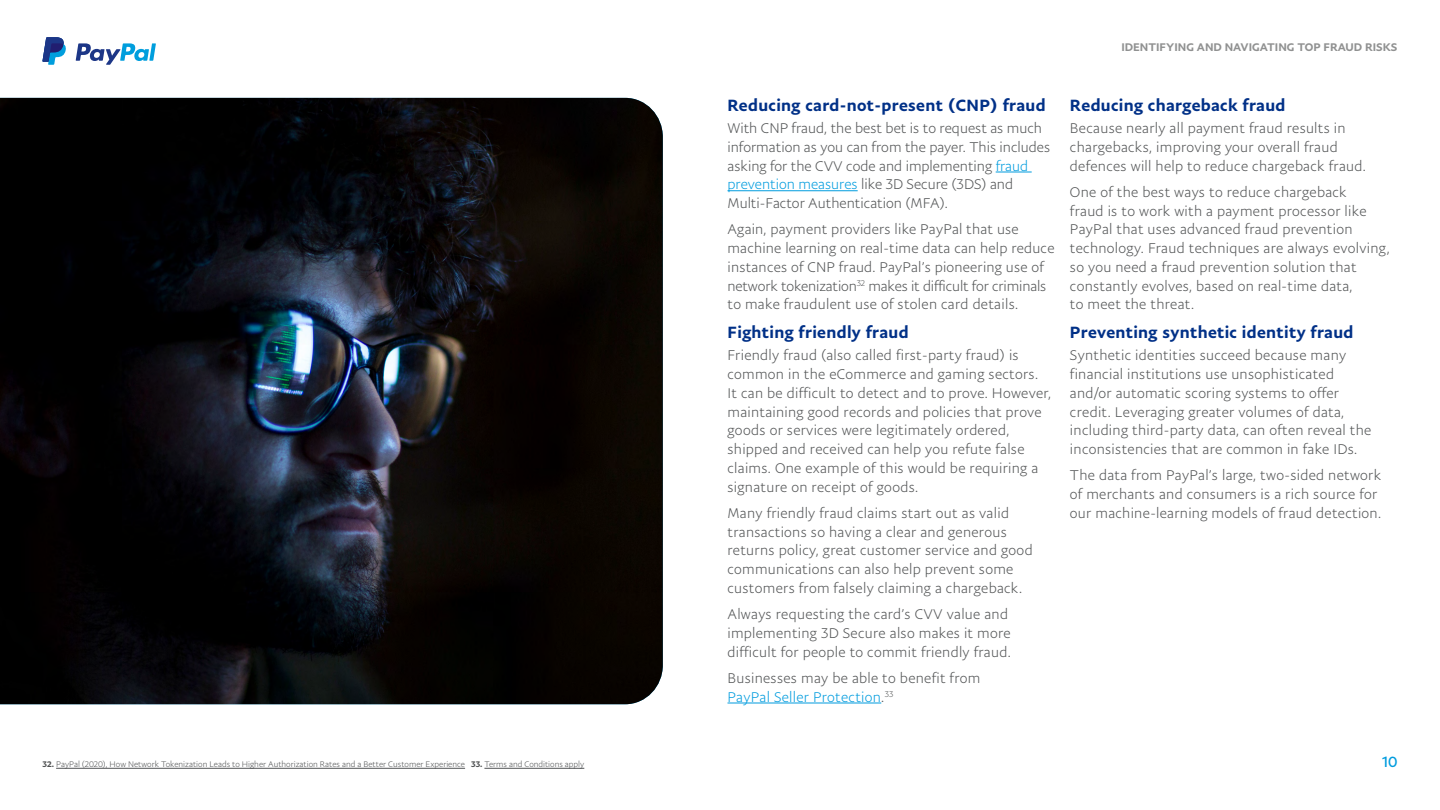
<style>
.page{position:relative;width:1440px;height:810px;background:#fff}
.page>*{position:absolute;margin:0;border:0;box-sizing:border-box;transform-origin:0 0}
.t1{font:500 16.5px "Pay Pal Sans Big";letter-spacing:.02em;color:#003087}
.t2{font:15px "Pay Pal Sans Big";color:#009cde}
.t3{font:300 14.25px/18.8px "Pay Pal Sans Big";letter-spacing:.02em;color:#515354}
.t4{font:300 14.25px/18.8px "Pay Pal Sans Big";color:#515354}
.t5{font:500 11.25px "Pay Pal Sans Big";color:#909191}
.t6{font:300 8.25px "Pay Pal Sans Big";color:#515354}
.s1{font-weight:500}
.s2{color:#009cde}
</style>
<div class="page">
<svg style="left:76px;top:43px;width:80px;height:22px"></svg>
<svg style="left:43px;top:37px;width:23px;height:28px"></svg>
<img style="left:0;top:98px;width:663px;height:606px">
<hr style="left:996px;top:172px;width:36px;height:1px;background:#009cde">
<hr style="left:728px;top:190px;width:130px;height:1px;background:#009cde">
<hr style="left:728px;top:703px;width:153px;height:1px;background:#009cde">
<hr style="left:56px;top:768px;width:409px;height:1px;background:#515354">
<hr style="left:484px;top:768px;width:100px;height:1px;background:#515354">
<p class="t6" style="left:43px;top:760px;width:543px"><span class="s1">32.</span> PayPal (2020), How Network Tokenization Leads to Higher Authorization Rates and a Better Customer Experience <span class="s1">33.</span> Terms and Conditions apply</p>
<p class="t5" style="left:1121px;top:40px;width:278px">IDENTIFYING AND NAVIGATING TOP FRAUD RISKS</p>
<p class="t1" style="left:728px;top:94px;width:320px">Reducing card-not-present (CNP) fraud</p>
<p class="t4" style="left:728px;top:119px;width:324px">With CNP fraud, the best bet is to request as much information as you can from the payer. This includes asking for the CVV code and implementing <span class="s2">fraud prevention measures</span> like 3D Secure (3DS) and Multi-Factor Authentication (MFA).</p>
<p class="t3" style="left:727px;top:220px;width:329px">Again, payment providers like PayPal that use machine learning on real-time data can help reduce instances of CNP fraud. PayPal’s pioneering use of network tokenization<sup>32</sup> makes it difficult for criminals to make fraudulent use of stolen card details.</p>
<p class="t1" style="left:728px;top:322px;width:183px">Fighting friendly fraud</p>
<p class="t3" style="left:728px;top:346px;width:325px">Friendly fraud (also called first-party fraud) is common in the eCommerce and gaming sectors.<br>It can be difficult to detect and to prove. However, maintaining good records and policies that prove goods or services were legitimately ordered, shipped and received can help you refute false claims. One example of this would be requiring a signature on receipt of goods.</p>
<p class="t3" style="left:728px;top:503px;width:307px">Many friendly fraud claims start out as valid transactions so having a clear and generous returns policy, great customer service and good communications can also help prevent some customers from falsely claiming a chargeback.</p>
<p class="t3" style="left:728px;top:605px;width:285px">Always requesting the card’s CVV value and implementing 3D Secure also makes it more difficult for people to commit friendly fraud.</p>
<p class="t3" style="left:728px;top:668px;width:254px">Businesses may be able to benefit from<br><span class="s2">PayPal Seller Protection</span>.<sup>33</sup></p>
<p class="t1" style="left:1070px;top:94px;width:217px">Reducing chargeback fraud</p>
<p class="t3" style="left:1070px;top:119px;width:297px">Because nearly all payment fraud results in chargebacks, improving your overall fraud defences will help to reduce chargeback fraud.</p>
<p class="t3" style="left:1070px;top:182px;width:321px">One of the best ways to reduce chargeback<br>fraud is to work with a payment processor like PayPal that uses advanced fraud prevention technology. Fraud techniques are always evolving, so you need a fraud prevention solution that constantly evolves, based on real-time data,<br>to meet the threat.</p>
<p class="t1" style="left:1070px;top:322px;width:285px">Preventing synthetic identity fraud</p>
<p class="t3" style="left:1070px;top:346px;width:303px">Synthetic identities succeed because many financial institutions use unsophisticated and/or automatic scoring systems to offer credit. Leveraging greater volumes of data, including third-party data, can often reveal the inconsistencies that are common in fake IDs.</p>
<p class="t3" style="left:1070px;top:466px;width:313px">The data from PayPal’s large, two-sided network of merchants and consumers is a rich source for our machine-learning models of fraud detection.</p>
<p class="t2" style="left:1382px;top:753px;width:17px">10</p>
</div>
